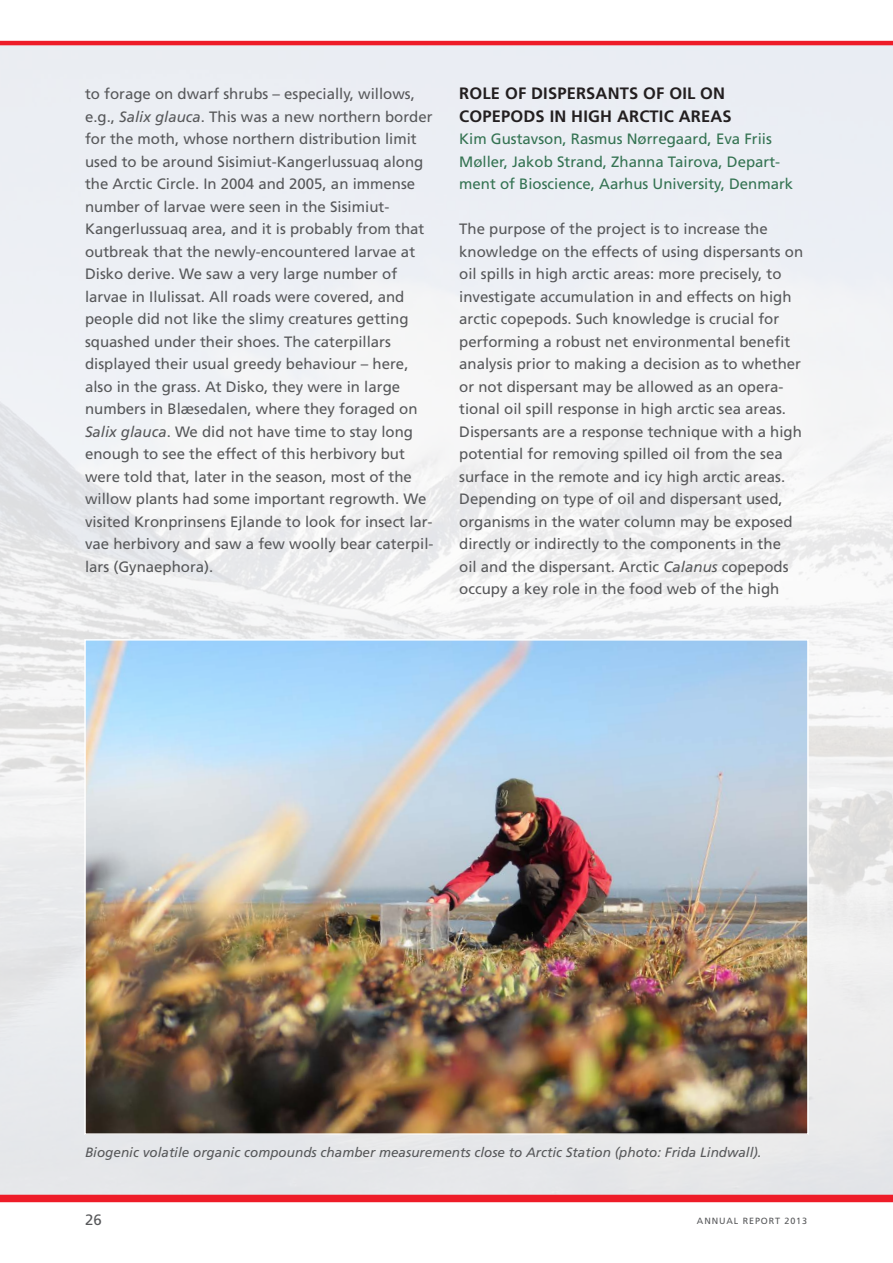
<style>
.page{position:relative;width:893px;height:1263px;background:#fff}
.page>*{position:absolute;margin:0;border:0;box-sizing:border-box;transform-origin:0 0}
.Mellemrubrik{font:700 16.5px/22.5px "Frutiger LT Std";letter-spacing:.01em;color:#231f20}
.Brød{font:15px/22.5px "Frutiger LT Std";color:#57585a}
.Forfatter{font:15px/22.5px "Frutiger LT Std";color:#347352}
.Billedtekst{font:italic 13.5px "Frutiger LT Std";color:#57585a}
.t1{font:9px "Frutiger LT Std";letter-spacing:.1em;color:#57585a}
.s1{font-style:italic}
</style>
<div class="page">
<hr style="left:0;top:41px;width:893px;height:4px;background:#ee1c28">
<div style="left:0;top:1195px;width:893px;height:7px;background:#ee1c28"></div>
<img style="left:87px;top:642px;width:719px;height:490px">
<div style="left:84px;top:639px;width:725px;height:496px;border:2px solid #fff"></div>
<p class="Brød" style="left:85px;top:83px;width:350px">to forage on dwarf shrubs – especially, willows, e.g., <span class="s1">Salix glauca</span>. This was a new northern border for the moth, whose northern distribution limit used to be around Sisimiut-Kangerlussuaq along the Arctic Circle. In 2004 and 2005, an immense number of larvae were seen in the Sisimiut-Kangerlussuaq area, and it is probably from that outbreak that the newly-encountered larvae at Disko derive. We saw a very large number of larvae in Ilulissat. All roads were covered, and people did not like the slimy creatures getting squashed under their shoes. The caterpillars displayed their usual greedy behaviour – here, also in the grass. At Disko, they were in large numbers in Blæsedalen, where they foraged on <span class="s1">Salix glauca</span>. We did not have time to stay long enough to see the effect of this herbivory but were told that, later in the season, most of the willow plants had some important regrowth. We visited Kronprinsens Ejlande to look for insect lar&shy;vae herbivory and saw a few woolly bear caterpil&shy;lars (Gynaephora).</p>
<p class="Mellemrubrik" style="left:459px;top:82px;width:274px">ROLE OF DISPERSANTS OF OIL ON<br>COPEPODS IN HIGH ARCTIC AREAS</p>
<p class="Forfatter" style="left:459px;top:128px;width:335px">Kim Gustavson, Rasmus Nørregaard, Eva Friis<br>Møller, Jakob Strand, Zhanna Tairova, Depart&shy;ment of Bioscience, Aarhus University, Denmark</p>
<p class="Brød" style="left:459px;top:218px;width:345px">The purpose of the project is to increase the knowledge on the effects of using dispersants on oil spills in high arctic areas: more precisely, to investigate accumulation in and effects on high arctic copepods. Such knowledge is crucial for performing a robust net environmental benefit analysis prior to making a decision as to whether or not dispersant may be allowed as an opera&shy;tional oil spill response in high arctic sea areas.</p>
<p class="Brød" style="left:459px;top:420px;width:344px">Dispersants are a response technique with a high potential for removing spilled oil from the sea surface in the remote and icy high arctic areas.<br>Depending on type of oil and dispersant used, organisms in the water column may be exposed directly or indirectly to the components in the oil and the dispersant. Arctic <span class="s1">Calanus</span> copepods occupy a key role in the food web of the high</p>
<p class="Billedtekst" style="left:85px;top:1144px;width:678px">Biogenic volatile organic compounds chamber measurements close to Arctic Station (photo: Frida Lindwall).</p>
<p class="Brød" style="left:85px;top:1208px;width:18px">26</p>
<p class="t1" style="left:697px;top:1216px;width:112px">ANNUAL REPORT 2013</p>
</div>
